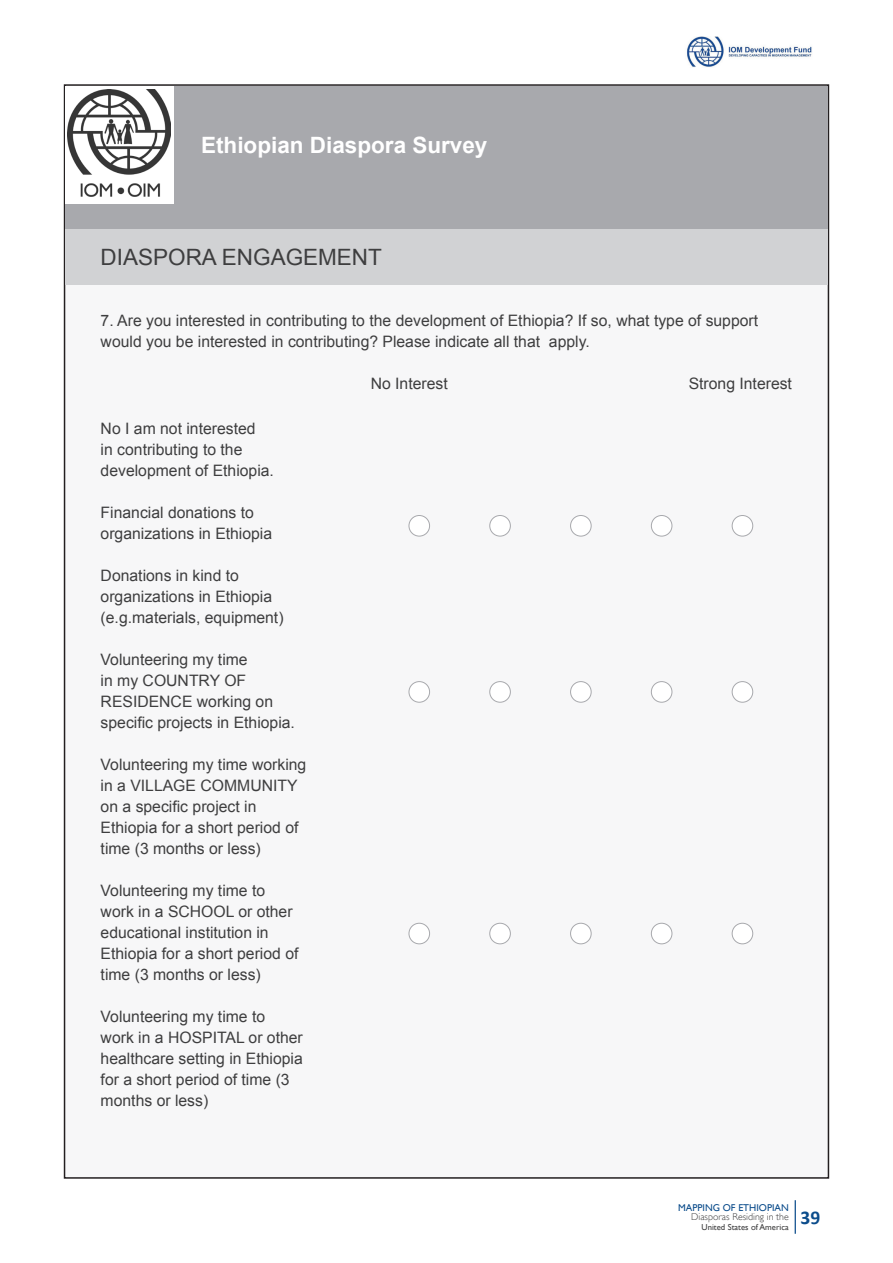
<style>
.page{position:relative;width:893px;height:1263px;background:#fff}
.page>*{position:absolute;margin:0;border:0;box-sizing:border-box;transform-origin:0 0}
.t1{font:700 22.5px "Arial";color:#fff}
.t2{font:22.5px "Arial";color:#3e3e3f}
.t3{font:700 19.5px "Calibri";color:#0b4c8b}
.t4{font:15.75px/21px "Arial";color:#3e3e3f}
.t5{font:300 9.9px/9.9px "Gill Sans";color:#3e3e3f}
.t6{font:8.7px "Gill Sans";color:#3e3e3f}
.s1{font-weight:400;color:#0b4c8b}
.s2{font-family:"Calibri";font-weight:700;font-size:19.5px;color:#0b4c8b}
</style>
<div class="page">
<img style="left:687px;top:36px;width:125px;height:31px">
<hr style="left:795px;top:1200px;width:1px;height:34px;background:#0b4c8b">
<div style="left:65px;top:85px;width:763px;height:1093px;background:#f7f7f8"></div>
<div style="left:65px;top:86px;width:762px;height:143px;background:#a8a9ad"></div>
<div style="left:65px;top:229px;width:762px;height:55px;background:#d1d2d4"></div>
<div style="left:65px;top:86px;width:109px;height:117px;background:#fff"></div>
<img style="left:67px;top:90px;width:104px;height:107px">
<div style="left:409px;top:515px;width:21px;height:21px;background:#fff;border-radius:50%"></div>
<div style="left:408px;top:515px;width:22px;height:21px;border:1px solid #a8a9ad;border-radius:50%"></div>
<div style="left:490px;top:515px;width:20px;height:21px;background:#fff;border-radius:50%"></div>
<div style="left:489px;top:515px;width:22px;height:21px;border:1px solid #a8a9ad;border-radius:50%"></div>
<div style="left:571px;top:515px;width:20px;height:21px;background:#fff;border-radius:50%"></div>
<div style="left:570px;top:515px;width:22px;height:21px;border:1px solid #a8a9ad;border-radius:50%"></div>
<div style="left:651px;top:515px;width:21px;height:21px;background:#fff;border-radius:50%"></div>
<div style="left:651px;top:515px;width:21px;height:21px;border:1px solid #a8a9ad;border-radius:50%"></div>
<div style="left:732px;top:515px;width:21px;height:21px;background:#fff;border-radius:50%"></div>
<div style="left:732px;top:515px;width:21px;height:21px;border:1px solid #a8a9ad;border-radius:50%"></div>
<div style="left:409px;top:682px;width:21px;height:20px;background:#fff;border-radius:50%"></div>
<div style="left:408px;top:681px;width:22px;height:22px;border:1px solid #a8a9ad;border-radius:50%"></div>
<div style="left:490px;top:682px;width:20px;height:20px;background:#fff;border-radius:50%"></div>
<div style="left:489px;top:681px;width:22px;height:22px;border:1px solid #a8a9ad;border-radius:50%"></div>
<div style="left:571px;top:682px;width:20px;height:20px;background:#fff;border-radius:50%"></div>
<div style="left:570px;top:681px;width:22px;height:22px;border:1px solid #a8a9ad;border-radius:50%"></div>
<div style="left:651px;top:682px;width:21px;height:20px;background:#fff;border-radius:50%"></div>
<div style="left:651px;top:681px;width:21px;height:22px;border:1px solid #a8a9ad;border-radius:50%"></div>
<div style="left:732px;top:682px;width:21px;height:20px;background:#fff;border-radius:50%"></div>
<div style="left:732px;top:681px;width:21px;height:22px;border:1px solid #a8a9ad;border-radius:50%"></div>
<div style="left:409px;top:923px;width:21px;height:21px;background:#fff;border-radius:50%"></div>
<div style="left:408px;top:923px;width:22px;height:21px;border:1px solid #a8a9ad;border-radius:50%"></div>
<div style="left:490px;top:923px;width:20px;height:21px;background:#fff;border-radius:50%"></div>
<div style="left:489px;top:923px;width:22px;height:21px;border:1px solid #a8a9ad;border-radius:50%"></div>
<div style="left:571px;top:923px;width:20px;height:21px;background:#fff;border-radius:50%"></div>
<div style="left:570px;top:923px;width:22px;height:21px;border:1px solid #a8a9ad;border-radius:50%"></div>
<div style="left:651px;top:923px;width:21px;height:21px;background:#fff;border-radius:50%"></div>
<div style="left:651px;top:923px;width:21px;height:21px;border:1px solid #a8a9ad;border-radius:50%"></div>
<div style="left:732px;top:923px;width:21px;height:21px;background:#fff;border-radius:50%"></div>
<div style="left:732px;top:923px;width:21px;height:21px;border:1px solid #a8a9ad;border-radius:50%"></div>
<p class="t1" style="left:201px;top:130px;width:288px">Ethiopian Diaspora Survey</p>
<p class="t2" style="left:101px;top:242px;width:283px">DIASPORA ENGAGEMENT</p>
<p class="t4" style="left:101px;top:310px;width:659px">7. Are you interested in contributing to the development of Ethiopia? If so, what type of support would you be interested in contributing? Please indicate all that apply.</p>
<p class="t4" style="left:371px;top:373px;width:79px">No Interest</p>
<p class="t4" style="left:689px;top:373px;width:105px">Strong Interest</p>
<p class="t4" style="left:101px;top:418px;width:175px">No I am not interested<br>in contributing to the development of Ethiopia.</p>
<p class="t4" style="left:101px;top:502px;width:173px">Financial donations to organizations in Ethiopia</p>
<p class="t4" style="left:101px;top:565px;width:184px">Donations in kind to organizations in Ethiopia (e.g.materials, equipment)</p>
<p class="t4" style="left:101px;top:649px;width:196px">Volunteering my time<br>in my COUNTRY OF<br>RESIDENCE working on specific projects in Ethiopia.</p>
<p class="t4" style="left:101px;top:754px;width:207px">Volunteering my time working in a VILLAGE COMMUNITY on a specific project in<br>Ethiopia for a short period of time (3 months or less)</p>
<p class="t4" style="left:101px;top:880px;width:199px">Volunteering my time to work in a SCHOOL or other educational institution in<br>Ethiopia for a short period of time (3 months or less)</p>
<p class="t4" style="left:101px;top:1006px;width:204px">Volunteering my time to<br>work in a HOSPITAL or other healthcare setting in Ethiopia for a short period of time (3 months or less)</p>
<p class="t5" style="left:690px;top:1202px;width:132px;text-indent:-12px"><span class="s1">MAPPING OF ETHIOPIAN<br></span>Diasporas Residing in the <span class="s2">39</span></p>
<p class="t6" style="left:701px;top:1222px;width:89px">United States of America</p>
<p class="t3" style="left:800px;top:1206px;width:21px">42</p>
</div>
